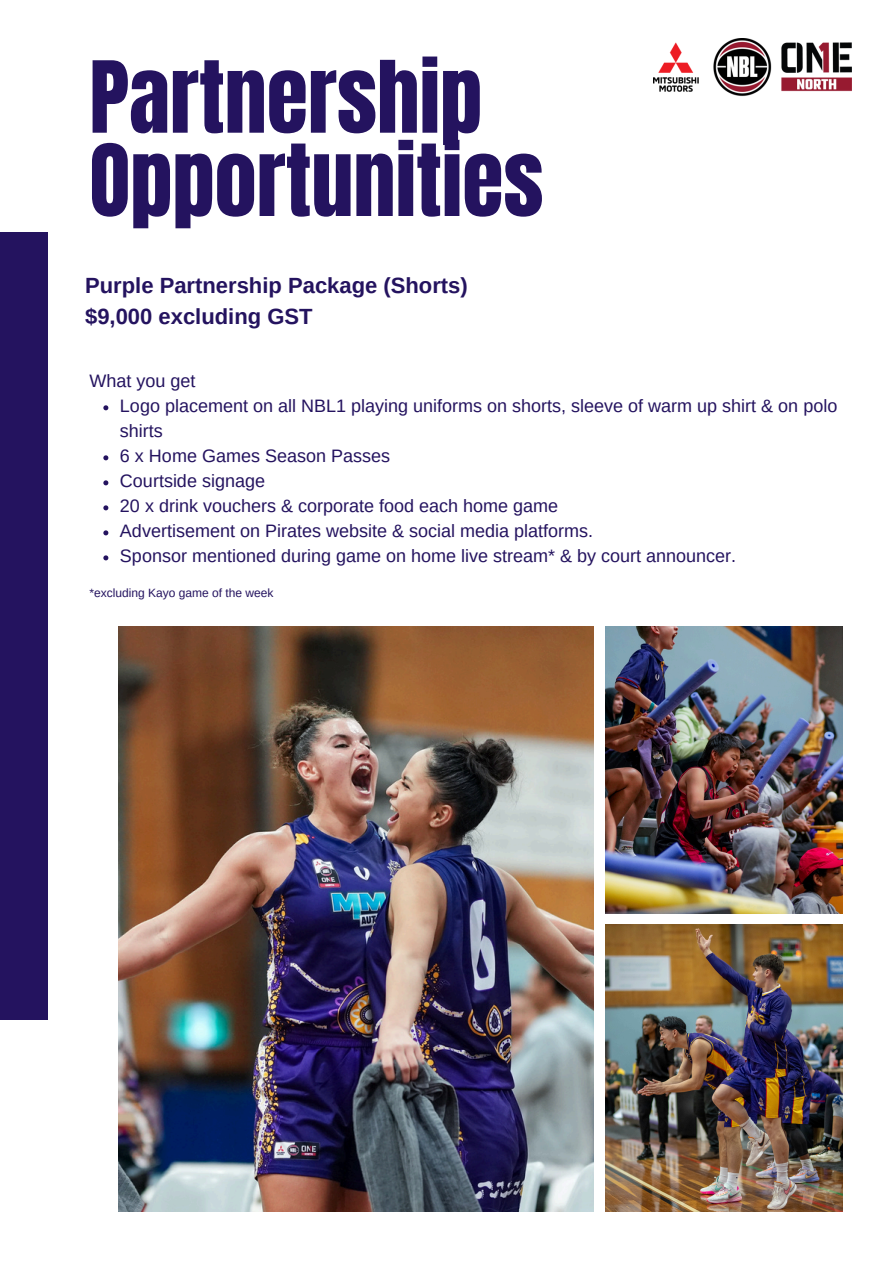
<style>
.page{position:relative;width:894px;height:1264px;background:#fff}
.page>*{position:absolute;margin:0;border:0;box-sizing:border-box;transform-origin:0 0}
.t1{font:84.3px/83.2px "Anton";color:#24135f}
.t2{font:700 22.05px/30.2px "Arimo";color:#24135f}
.t3{font:18px/25px "Arimo";color:#24135f}
.t4{font:12px "Arimo";color:#24135f}
</style>
<div class="page">
<div style="left:0;top:232px;width:48px;height:787px;background:#24135f"></div>
<img style="left:653px;top:38px;width:198px;height:59px">
<img style="left:605px;top:626px;width:237px;height:287px">
<img style="left:119px;top:626px;width:474px;height:585px">
<img style="left:605px;top:924px;width:237px;height:287px">
<svg style="left:103px;top:405px;width:5px;height:5px"></svg>
<svg style="left:103px;top:455px;width:5px;height:5px"></svg>
<svg style="left:103px;top:480px;width:5px;height:5px"></svg>
<svg style="left:103px;top:505px;width:5px;height:5px"></svg>
<svg style="left:103px;top:530px;width:5px;height:5px"></svg>
<svg style="left:103px;top:555px;width:5px;height:5px"></svg>
<h1 class="t1" style="left:89px;top:57px;width:455px">Partnership<br>Opportunities</h1>
<h2 class="t2" style="left:85px;top:271px;width:384px">Purple Partnership Package (Shorts) $9,000 excluding GST</h2>
<h3 class="t3" style="left:89px;top:368px;width:107px">What you get</h3>
<p class="t3" style="left:120px;top:393px;width:718px">Logo placement on all NBL1 playing uniforms on shorts, sleeve of warm up shirt &amp; on polo shirts</p>
<p class="t3" style="left:120px;top:443px;width:271px">6 x Home Games Season Passes</p>
<p class="t3" style="left:120px;top:468px;width:146px">Courtside signage</p>
<p class="t3" style="left:120px;top:493px;width:439px">20 x drink vouchers &amp; corporate food each home game</p>
<p class="t3" style="left:120px;top:518px;width:474px">Advertisement on Pirates website &amp; social media platforms.</p>
<p class="t3" style="left:120px;top:543px;width:617px">Sponsor mentioned during game on home live stream* &amp; by court announcer.</p>
<p class="t4" style="left:89px;top:586px;width:185px">*excluding Kayo game of the week</p>
</div>
